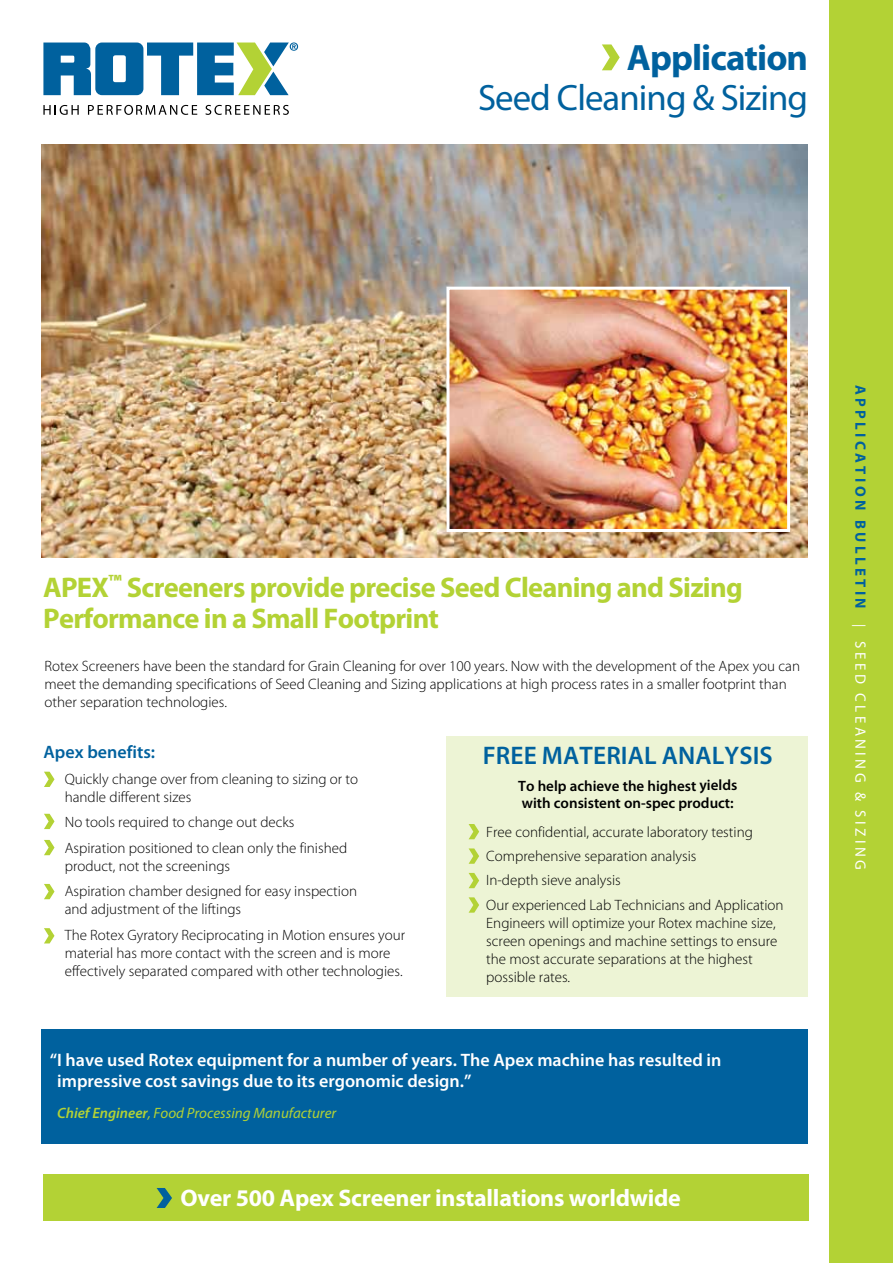
<style>
.page{position:relative;width:893px;height:1263px;background:#fff}
.page>*{position:absolute;margin:0;border:0;box-sizing:border-box;transform-origin:0 0}
.t1{font:36.75px "Myriad Pro";letter-spacing:-.025em;color:#00619e}
.t2{font:700 36.75px "Myriad Pro";letter-spacing:-.025em;color:#00619e}
.t3{font:700 28.5px/31.5px "Myriad Pro";letter-spacing:-.025em;color:#b3d235}
.t4{font:600 25.5px "Myriad Pro";letter-spacing:.005em;color:#00619e}
.t5{font:700 24px "Myriad Pro";letter-spacing:-.01em;color:#fff}
.t6{font:600 18px/21.6px "Myriad Pro";color:#fff}
.t7{font:600 18px "Myriad Pro";color:#00619e}
.t8{font:300 15px/18px "Myriad Pro";color:#000}
.t9{font:600 15px/17.2px "Myriad Pro";color:#000}
.t10{font:italic 15px "Myriad Pro";color:#b3d235}
.t11{font:700 15px "Myriad Pro";letter-spacing:.225em;color:#00619e}
.s1{font-weight:600}
.s2{font-weight:400;font-size:13.5px;color:#fff}
.s3{font-weight:400;color:#fff}
</style>
<div class="page">
<img style="left:41px;top:145px;width:767px;height:412px">
<div style="left:41px;top:1029px;width:767px;height:115px;background:#00619e"></div>
<div style="left:829px;top:0;width:64px;height:1263px;background:#b3d235"></div>
<svg style="left:43px;top:42px;width:255px;height:53px"></svg>
<svg style="left:43px;top:105px;width:36px;height:10px"></svg>
<svg style="left:88px;top:105px;width:109px;height:10px"></svg>
<svg style="left:205px;top:105px;width:84px;height:10px"></svg>
<div style="left:43px;top:1174px;width:765px;height:47px;background:#b3d235"></div>
<svg style="left:157px;top:1188px;width:15px;height:20px"></svg>
<svg style="left:44px;top:772px;width:10px;height:15px"></svg>
<svg style="left:44px;top:814px;width:10px;height:15px"></svg>
<svg style="left:44px;top:840px;width:10px;height:15px"></svg>
<svg style="left:44px;top:884px;width:10px;height:15px"></svg>
<svg style="left:44px;top:928px;width:10px;height:15px"></svg>
<svg style="left:602px;top:44px;width:18px;height:26px"></svg>
<img style="left:450px;top:291px;width:336px;height:237px">
<div style="left:446px;top:287px;width:344px;height:245px;border:3px solid #fff"></div>
<div style="left:446px;top:736px;width:362px;height:261px;background:#edf4d5"></div>
<svg style="left:469px;top:824px;width:10px;height:15px"></svg>
<svg style="left:469px;top:848px;width:10px;height:16px"></svg>
<svg style="left:469px;top:873px;width:10px;height:15px"></svg>
<svg style="left:469px;top:897px;width:10px;height:16px"></svg>
<h1 class="t2" style="left:627px;top:34px;width:183px">Application</h1>
<h1 class="t1" style="left:478px;top:75px;width:332px">Seed Cleaning &amp; Sizing</h1>
<h2 class="t3" style="left:43px;top:570px;width:701px">APEX<sup>™</sup> Screeners provide precise Seed Cleaning and Sizing<br>Performance in a Small Footprint</h2>
<p class="t8" style="left:45px;top:657px;width:757px">Rotex Screeners have been the standard for Grain Cleaning for over 100 years. Now with the development of the Apex you can meet the demanding specifications of Seed Cleaning and Sizing applications at high process rates in a smaller footprint than other separation technologies.</p>
<p class="t7" style="left:44px;top:741px;width:113px">Apex benefits:</p>
<p class="t8" style="left:65px;top:770px;width:295px">Quickly change over from cleaning to sizing or to handle different sizes</p>
<p class="t8" style="left:65px;top:809px;width:284px;line-height:25.5px">No tools required to change out decks<br>Aspiration positioned to clean only the finished</p>
<p class="t8" style="left:65px;top:853px;width:294px;line-height:25.5px">product, not the screenings<br>Aspiration chamber designed for easy inspection</p>
<p class="t8" style="left:65px;top:896px;width:342px;line-height:25.5px">and adjustment of the liftings<br>The Rotex Gyratory Reciprocating in Motion ensures your</p>
<p class="t8" style="left:65px;top:943px;width:339px">material has more contact with the screen and is more effectively separated compared with other technologies.</p>
<h3 class="t4" style="left:483px;top:739px;width:291px">Free material analysis</h3>
<p class="t9" style="left:518px;top:776px;width:221px">To help achieve the highest yields with consistent on-spec product:</p>
<p class="t8" style="left:486px;top:819px;width:299px;line-height:24.3px">Free confidential, accurate laboratory testing Comprehensive separation analysis<br>In-depth sieve analysis<br>Our experienced Lab Technicians and Application</p>
<p class="t8" style="left:486px;top:913px;width:293px">Engineers will optimize your Rotex machine size, screen openings and machine settings to ensure the most accurate separations at the highest possible rates.</p>
<p class="t6" style="left:57px;top:1048px;width:666px;text-indent:-7px">“I have used Rotex equipment for a number of years. The Apex machine has resulted in impressive cost savings due to its ergonomic design.”</p>
<p class="t10" style="left:57px;top:1104px;width:280px"><span class="s1">Chief Engineer</span>, Food Processing Manufacturer</p>
<h3 class="t5" style="left:180px;top:1182px;width:502px">Over 500 Apex Screener installations worldwide</h3>
<p class="t11" style="left:870px;top:385px;width:486px;rotate:90deg">APPLICATION BULLETIN <span class="s2">|</span> <span class="s3">SEED CLEANING &amp; SIZING</span></p>
</div>
